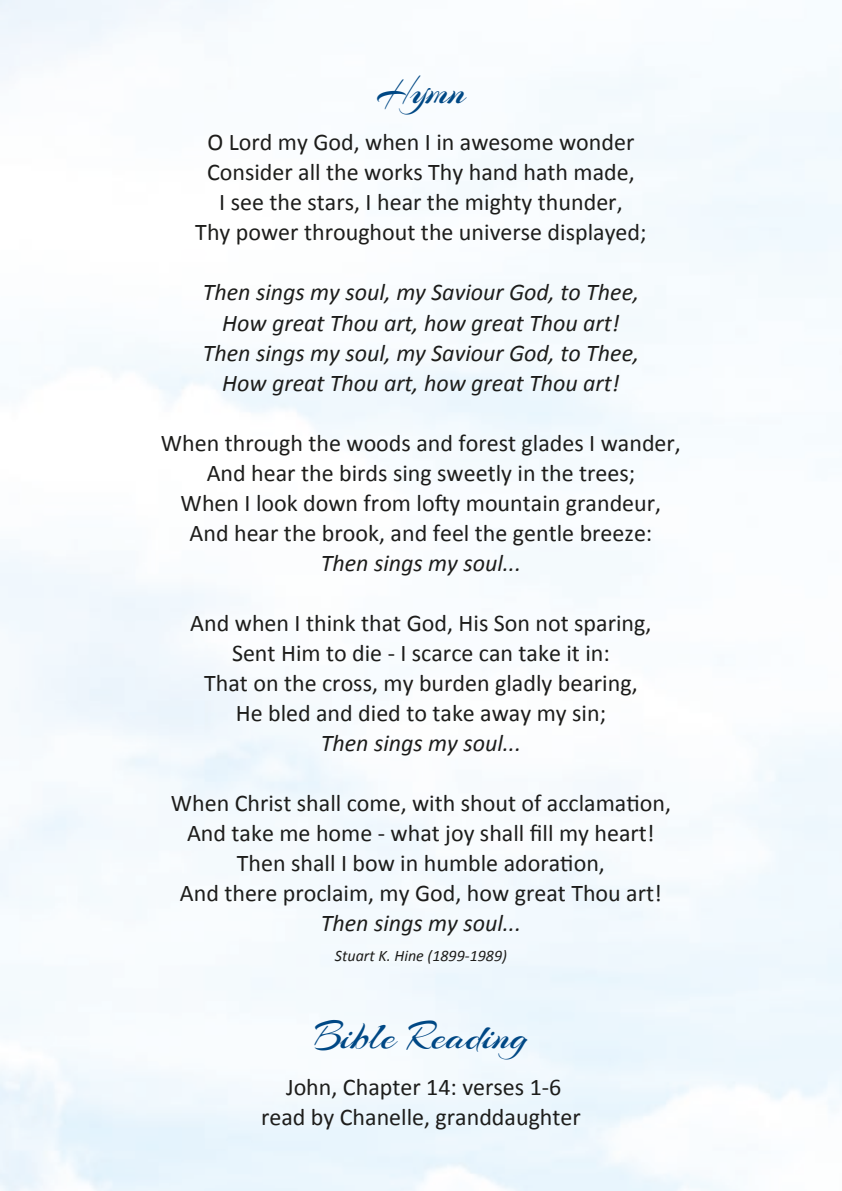
<style>
.page{position:relative;width:842px;height:1191px;background:#fff}
.page>*{position:absolute;margin:0;border:0;box-sizing:border-box;transform-origin:0 0}
.t1{font:42px "Arizonia";color:#004885}
.t2{font:24px/30px "Calibri";color:#1d1d1b;text-align:center}
.t3{font:italic 24px/30px "Calibri";color:#1d1d1b;text-align:center}
.t4{font:italic 16px "Calibri";color:#1d1d1b}
</style>
<div class="page">
<h1 class="t1" style="left:376px;top:66px;width:91px">Hymn</h1>
<p class="t2" style="left:195px;top:127px;width:453px">O Lord my God, when I in awesome wonder Consider all the works Thy hand hath made,<br>I see the stars, I hear the mighty thunder,<br>Thy power throughout the universe displayed;</p>
<p class="t3" style="left:203px;top:277px;width:438px">Then sings my soul, my Saviour God, to Thee, How great Thou art, how great Thou art!<br>Then sings my soul, my Saviour God, to Thee, How great Thou art, how great Thou art!</p>
<p class="t2" style="left:161px;top:427px;width:521px">When through the woods and forest glades I wander, And hear the birds sing sweetly in the trees;<br>When I look down from lofty mountain grandeur, And hear the brook, and feel the gentle breeze:</p>
<p class="t3" style="left:321px;top:547px;width:202px">Then sings my soul...</p>
<p class="t2" style="left:190px;top:607px;width:463px">And when I think that God, His Son not sparing, Sent Him to die - I scarce can take it in:<br>That on the cross, my burden gladly bearing, He bled and died to take away my sin;</p>
<p class="t3" style="left:321px;top:727px;width:202px">Then sings my soul...</p>
<p class="t2" style="left:171px;top:787px;width:502px">When Christ shall come, with shout of acclamation, And take me home - what joy shall fill my heart!<br>Then shall I bow in humble adoration,<br>And there proclaim, my God, how great Thou art!</p>
<p class="t3" style="left:321px;top:907px;width:202px">Then sings my soul...</p>
<p class="t4" style="left:335px;top:944px;width:174px">Stuart K. Hine (1899-1989)</p>
<h1 class="t1" style="left:314px;top:1010px;width:216px">Bible Reading</h1>
<p class="t2" style="left:261px;top:1072px;width:321px">John, Chapter 14: verses 1-6 read by Chanelle, granddaughter</p>
</div>
